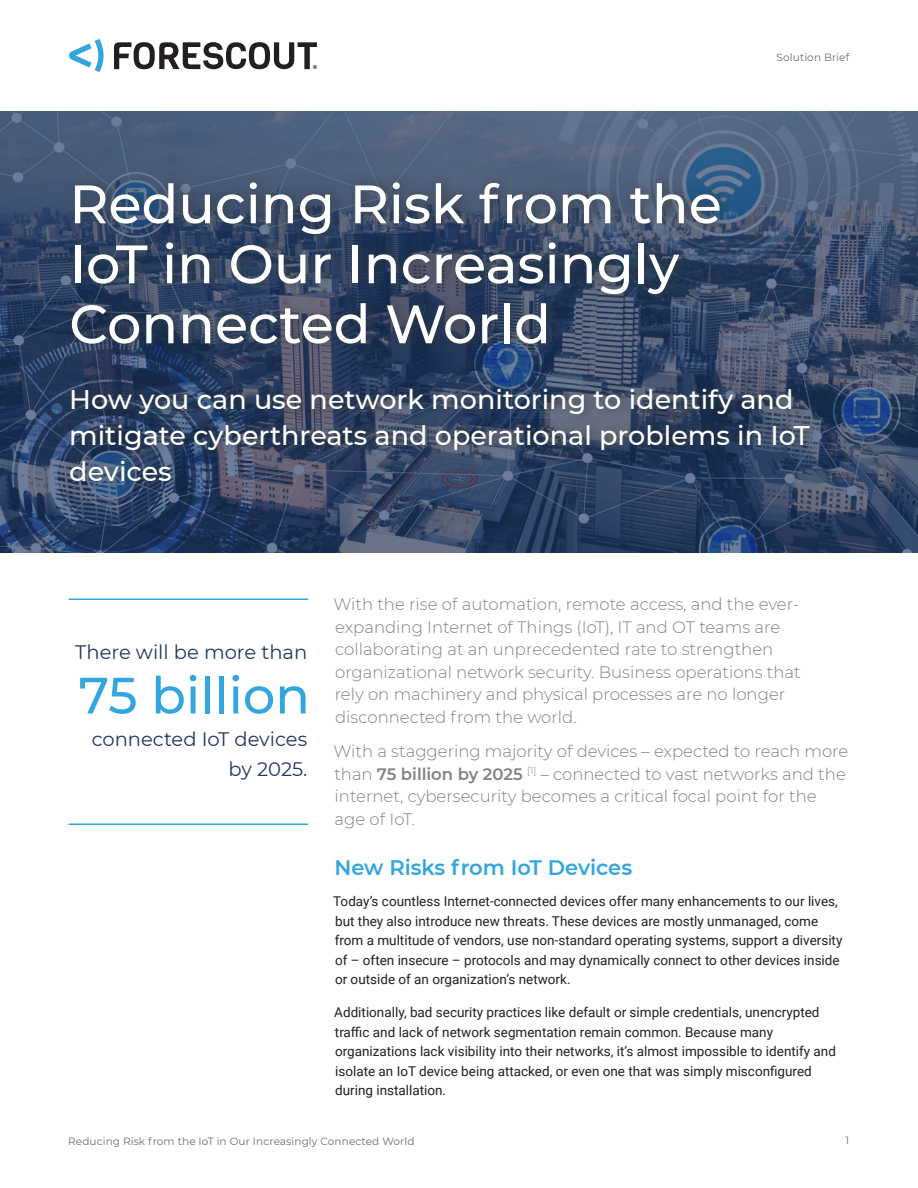
<style>
.page{position:relative;width:918px;height:1188px;background:#fff}
.page>*{position:absolute;margin:0;border:0;box-sizing:border-box;transform-origin:0 0}
.header1{font:500 54px/60px "Montserrat";color:#fff}
.abstract{font:500 51px "Montserrat";color:#33a6de}
.header1-2{font:500 27px/36px "Montserrat";color:#fff}
.header1-3{font:600 21px "Montserrat";color:#33a6de}
.abstract-2{font:19.5px "Montserrat";color:#203864}
.abstract-3{font:300 16.5px/22.5px "Montserrat";color:#808285}
.body_bullets{font:13.5px/19.5px "Roboto";color:#231f20}
.folio{font:10.5px "Montserrat";letter-spacing:.01em;color:#6c6d70}
.s1{font-weight:600}
</style>
<div class="page">
<svg style="left:69px;top:39px;width:35px;height:33px"></svg>
<svg style="left:114px;top:42px;width:203px;height:27px"></svg>
<img style="left:0;top:111px;width:918px;height:441px">
<div style="left:64px;top:172px;width:757px;height:319px;background:#364040;opacity:.75"></div>
<hr style="left:69px;top:598px;width:239px;height:2px;background:#33a6de">
<hr style="left:69px;top:824px;width:239px;height:1px;background:#33a6de">
<p class="header1" style="left:69px;top:172px;width:654px">Reducing Risk from the<br>IoT in Our Increasingly<br>Connected World</p>
<p class="folio" style="left:777px;top:50px;width:74px">Solution Brief</p>
<p class="header1-2" style="left:69px;top:381px;width:742px">How you can use network monitoring to identify and mitigate cyberthreats and operational problems in IoT devices</p>
<p class="abstract-2" style="left:75px;top:638px;width:233px">There will be more than</p>
<p class="abstract" style="left:79px;top:660px;width:233px">75 billion</p>
<p class="abstract-2" style="left:92px;top:725px;width:217px">connected IoT devices</p>
<p class="abstract-2" style="left:229px;top:755px;width:80px">by 2025.</p>
<p class="abstract-3" style="left:333px;top:593px;width:469px">With the rise of automation, remote access, and the ever&shy;expanding Internet of Things (IoT), IT and OT teams are collaborating at an unprecedented rate to strengthen organizational network security. Business operations that rely on machinery and physical processes are no longer disconnected from the world.</p>
<p class="abstract-3" style="left:333px;top:740px;width:516px">With a staggering majority of devices – expected to reach more than <span class="s1">75 billion by 2025</span> <sup>[1]</sup> – connected to vast networks and the internet, cybersecurity becomes a critical focal point for the age of IoT.</p>
<p class="header1-3" style="left:334px;top:852px;width:299px">New Risks from IoT Devices</p>
<p class="body_bullets" style="left:333px;top:891px;width:511px">Today’s countless Internet-connected devices offer many enhancements to our lives, but they also introduce new threats. These devices are mostly unmanaged, come from a multitude of vendors, use non-standard operating systems, support a diversity of – often insecure – protocols and may dynamically connect to other devices inside or outside of an organization’s network.</p>
<p class="body_bullets" style="left:334px;top:1002px;width:503px">Additionally, bad security practices like default or simple credentials, unencrypted traffic and lack of network segmentation remain common. Because many organizations lack visibility into their networks, it’s almost impossible to identify and isolate an IoT device being attacked, or even one that was simply misconfigured during installation.</p>
<p class="folio" style="left:68px;top:1134px;width:348px">Reducing Risk from the IoT in Our Increasingly Connected World</p>
<p class="folio" style="left:845px;top:1134px;width:5px">1</p>
</div>
